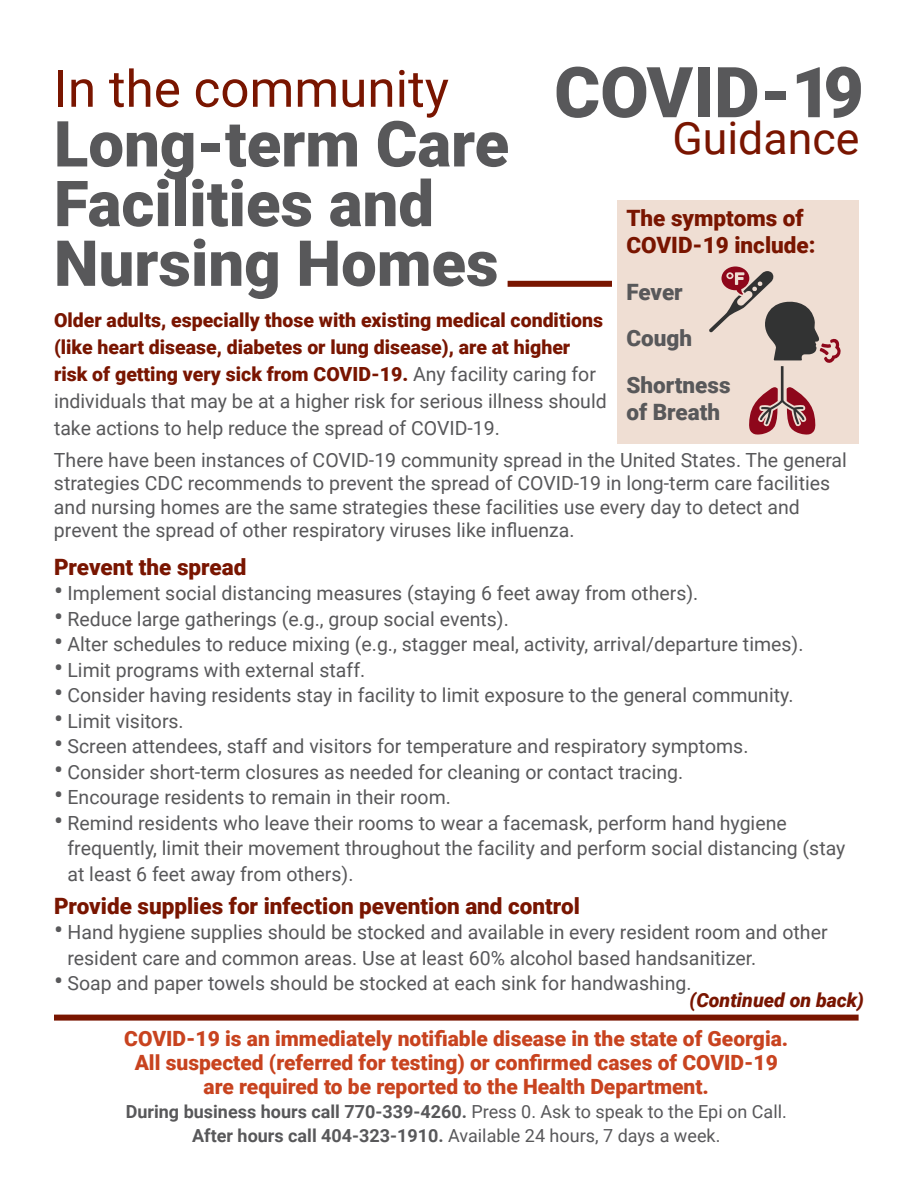
<style>
.page{position:relative;width:918px;height:1188px;background:#fff}
.page>*{position:absolute;margin:0;border:0;box-sizing:border-box;transform-origin:0 0}
.t1{font:900 70.2px "Roboto";color:#58585a}
.t2{font:900 63.45px/59.7px "Roboto";color:#58585a}
.t3{font:51.15px "Roboto";color:#791500}
.t4{font:44.7px "Roboto";color:#791500}
.t5{font:900 22.5px/27px "Roboto";color:#791500}
.t6{font:900 22.5px/46.5px "Roboto";color:#58585a}
.t7{font:900 21px/24px "Roboto";color:#c8431f;text-align:center}
.t8{font:19.5px/25.5px "Roboto";color:#58585a}
.t9{font:900 19.5px/27px "Roboto";color:#791500}
.t10{font:italic 900 19.5px "Roboto";color:#791500}
.t11{font:700 18px/24px "Roboto";color:#58585a;text-align:center}
.s1{font-weight:400;color:#58585a}
.s2{font-size:27px}
.s3{font-weight:400}
</style>
<div class="page">
<div style="left:508px;top:281px;width:104px;height:6px;background:#791500"></div>
<div style="left:54px;top:1015px;width:805px;height:6px;background:#791500"></div>
<div style="left:617px;top:200px;width:242px;height:244px;background:#efded3"></div>
<svg style="left:709px;top:266px;width:132px;height:169px"></svg>
<h1 class="t1" style="left:554px;top:43px;width:311px">COVID-19</h1>
<h3 class="t4" style="left:672px;top:107px;width:189px">Guidance</h3>
<h3 class="t3" style="left:54px;top:53px;width:396px">In the community</h3>
<h2 class="t2" style="left:54px;top:112px;width:457px">Long-term Care<br>Facilities and<br>Nursing Homes</h2>
<p class="t5" style="left:626px;top:204px;width:191px">The symptoms of<br>COVID-19 include:</p>
<p class="t6" style="left:626px;top:268px;width:106px">Fever<br>Cough<br>Shortness</p>
<p class="t6" style="left:626px;top:388px;width:95px">of Breath</p>
<p class="t9" style="left:54px;top:306px;width:554px">Older adults, especially those with existing medical conditions (like heart disease, diabetes or lung disease), are at higher risk of getting very sick from COVID-19. <span class="s1">Any facility caring for individuals that may be at a higher risk for serious illness should take actions to help reduce the spread of COVID-19.</span></p>
<p class="t8" style="left:54px;top:448px;width:795px;line-height:23.4px">There have been instances of COVID-19 community spread in the United States. The general strategies CDC recommends to prevent the spread of COVID-19 in long-term care facilities and nursing homes are the same strategies these facilities use every day to detect and prevent the spread of other respiratory viruses like influenza.</p>
<p class="t5" style="left:54px;top:552px;width:194px">Prevent the spread</p>
<p class="t8" style="left:54px;top:580px;width:646px"><span class="s2">•</span> Implement social distancing measures (staying 6 feet away from others).</p>
<p class="t8" style="left:54px;top:605px;width:456px"><span class="s2">•</span> Reduce large gatherings (e.g., group social events).</p>
<p class="t8" style="left:54px;top:631px;width:751px"><span class="s2">•</span> Alter schedules to reduce mixing (e.g., stagger meal, activity, arrival/departure times).</p>
<p class="t8" style="left:54px;top:656px;width:313px"><span class="s2">•</span> Limit programs with external staff.</p>
<p class="t8" style="left:54px;top:682px;width:741px"><span class="s2">•</span> Consider having residents stay in facility to limit exposure to the general community.</p>
<p class="t8" style="left:54px;top:707px;width:131px"><span class="s2">•</span> Limit visitors.</p>
<p class="t8" style="left:54px;top:733px;width:696px"><span class="s2">•</span> Screen attendees, staff and visitors for temperature and respiratory symptoms.</p>
<p class="t8" style="left:54px;top:758px;width:631px"><span class="s2">•</span> Consider short-term closures as needed for cleaning or contact tracing.</p>
<p class="t8" style="left:54px;top:784px;width:398px"><span class="s2">•</span> Encourage residents to remain in their room.</p>
<p class="t8" style="left:68px;top:809px;width:779px;text-indent:-14px"><span class="s2">•</span> Remind residents who leave their rooms to wear a facemask, perform hand hygiene frequently, limit their movement throughout the facility and perform social distancing (stay at least 6 feet away from others).</p>
<p class="t5" style="left:54px;top:891px;width:527px">Provide supplies for infection pevention and control</p>
<p class="t8" style="left:68px;top:919px;width:762px;text-indent:-14px"><span class="s2">•</span> Hand hygiene supplies should be stocked and available in every resident room and other resident care and common areas. Use at least 60% alcohol based handsanitizer.</p>
<p class="t8" style="left:54px;top:970px;width:639px"><span class="s2">•</span> Soap and paper towels should be stocked at each sink for handwashing.</p>
<p class="t10" style="left:690px;top:986px;width:176px">(Continued on back)</p>
<p class="t7" style="left:124px;top:1026px;width:665px">COVID-19 is an immediately notifiable disease in the state of Georgia.<br>All suspected (referred for testing) or confirmed cases of COVID-19 are required to be reported to the Health Department.</p>
<p class="t11" style="left:126px;top:1099px;width:663px">During business hours call 770-339-4260. <span class="s3">Press 0. Ask to speak to the Epi on Call.<br></span>After hours call 404-323-1910. <span class="s3">Available 24 hours, 7 days a week.</span></p>
</div>
